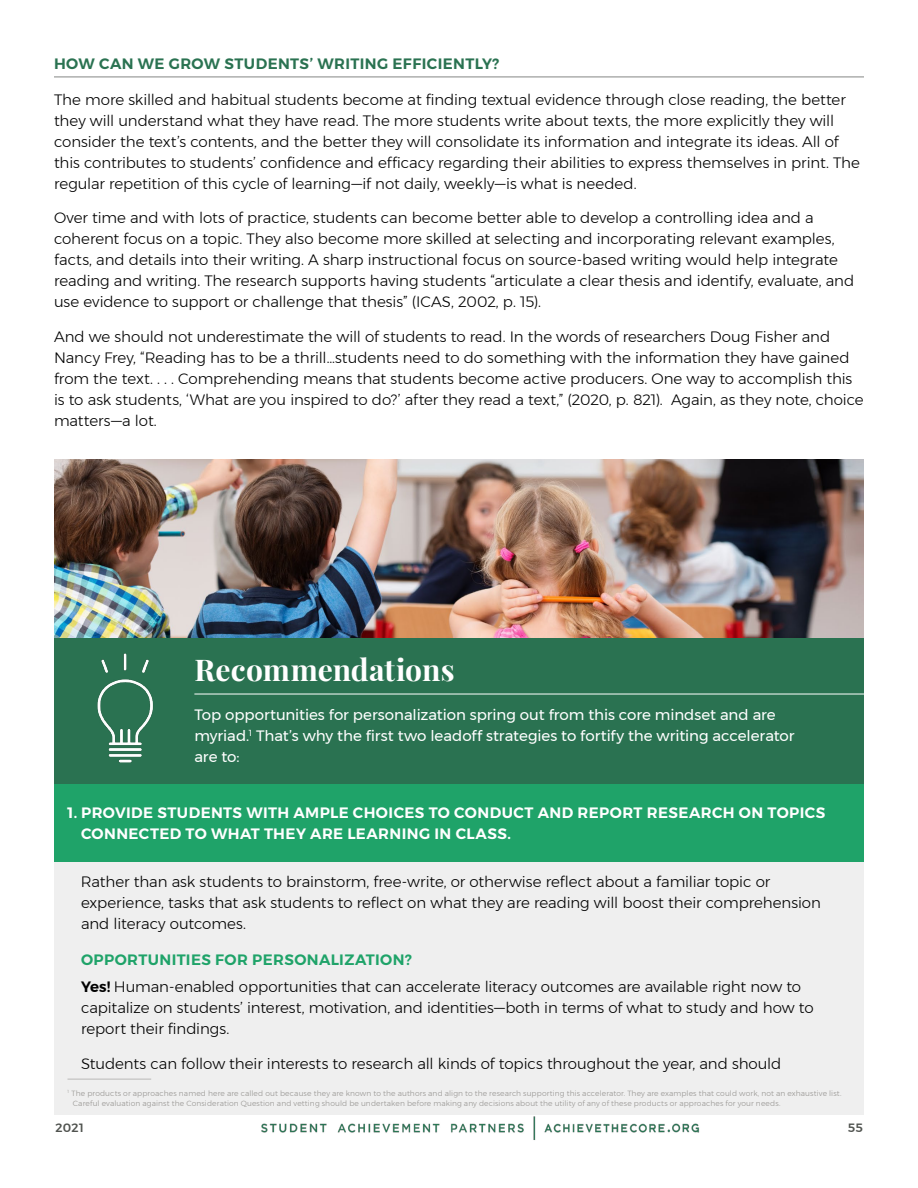
<style>
.page{position:relative;width:918px;height:1188px;background:#fff}
.page>*{position:absolute;margin:0;border:0;box-sizing:border-box;transform-origin:0 0}
.t1{font:700 30px "Playfair Display";color:#fff}
.t2{font:300 15px/21px "Montserrat";letter-spacing:-.005em;color:#000}
.t3{font:15px/21px "Montserrat";letter-spacing:-.005em;color:#fff}
.t4{font:600 15px/21px "Montserrat";letter-spacing:.025em;color:#fff}
.t5{font:600 15px "Montserrat";letter-spacing:.025em;color:#2a7251}
.t6{font:500 12px "Montserrat";letter-spacing:.025em;color:#50534f}
.t7{font:300 7.5px/10.5px "Montserrat";letter-spacing:.015em;color:#979592}
.s1{font-weight:600;color:#1fa369}
.s2{font-weight:600}
</style>
<div class="page">
<img style="left:261px;top:1116px;width:439px;height:24px">
<div style="left:54px;top:534px;width:810px;height:581px;background:#efefef"></div>
<hr style="left:54px;top:77px;width:810px;height:1px;background:#858685">
<img style="left:54px;top:459px;width:810px;height:179px">
<div style="left:54px;top:638px;width:810px;height:147px;background:#2a7251"></div>
<img style="left:97px;top:653px;width:112px;height:110px">
<hr style="left:194px;top:694px;width:678px;height:1px;background:#fff">
<hr style="left:68px;top:1079px;width:83px;height:1px;background:#b9b8b7">
<div style="left:54px;top:784px;width:810px;height:78px;background:#1fa369"></div>
<p class="t5" style="left:54px;top:51px;width:447px">HOW CAN WE GROW STUDENTS’ WRITING EFFICIENTLY?</p>
<p class="t2" style="left:54px;top:89px;width:808px">The more skilled and habitual students become at finding textual evidence through close reading, the better they will understand what they have read. The more students write about texts, the more explicitly they will consider the text’s contents, and the better they will consolidate its information and integrate its ideas. All of this contributes to students’ confidence and efficacy regarding their abilities to express themselves in print. The regular repetition of this cycle of learning—if not daily, weekly—is what is needed.</p>
<p class="t2" style="left:54px;top:207px;width:802px">Over time and with lots of practice, students can become better able to develop a controlling idea and a coherent focus on a topic. They also become more skilled at selecting and incorporating relevant examples, facts, and details into their writing. A sharp instructional focus on source-based writing would help integrate reading and writing. The research supports having students “articulate a clear thesis and identify, evaluate, and use evidence to support or challenge that thesis” (ICAS, 2002, p. 15).</p>
<p class="t2" style="left:54px;top:326px;width:811px">And we should not underestimate the will of students to read. In the words of researchers Doug Fisher and Nancy Frey, “Reading has to be a thrill…students need to do something with the information they have gained from the text. . . . Comprehending means that students become active producers. One way to accomplish this is to ask students, ‘What are you inspired to do?’ after they read a text,” (2020, p. 821). Again, as they note, choice matters—a lot.</p>
<h1 class="t1" style="left:194px;top:646px;width:262px">Recommendations</h1>
<p class="t3" style="left:194px;top:704px;width:602px">Top opportunities for personalization spring out from this core mindset and are myriad.<sup>1</sup> That’s why the first two leadoff strategies to fortify the writing accelerator are to:</p>
<p class="t4" style="left:81px;top:803px;width:746px;text-indent:-14px">1. PROVIDE STUDENTS WITH AMPLE CHOICES TO CONDUCT AND REPORT RESEARCH ON TOPICS<br>CONNECTED TO WHAT THEY ARE LEARNING IN CLASS.</p>
<p class="t2" style="left:81px;top:871px;width:741px">Rather than ask students to brainstorm, free-write, or otherwise reflect about a familiar topic or experience, tasks that ask students to reflect on what they are reading will boost their comprehension and literacy outcomes.</p>
<p class="t2" style="left:81px;top:945px;width:722px;line-height:27.8px"><span class="s1">OPPORTUNITIES FOR PERSONALIZATION?<br></span><span class="s2">Yes!</span> Human-enabled opportunities that can accelerate literacy outcomes are available right now to</p>
<p class="t2" style="left:81px;top:997px;width:734px">capitalize on students’ interest, motivation, and identities—both in terms of what to study and how to report their findings.</p>
<p class="t2" style="left:81px;top:1053px;width:702px">Students can follow their interests to research all kinds of topics throughout the year, and should</p>
<p class="t7" style="left:73px;top:1088px;width:770px;text-indent:-5px"><sup>1</sup> The products or approaches named here are called out because they are known to the authors and align to the research supporting this accelerator. They are examples that could work, not an exhaustive list.<br>Careful evaluation against the Consideration Question and vetting should be undertaken before making any decisions about the utility of any of these products or approaches for your needs.</p>
<p class="t6" style="left:55px;top:1118px;width:30px">2021</p>
<p class="t6" style="left:848px;top:1118px;width:17px">55</p>
</div>
